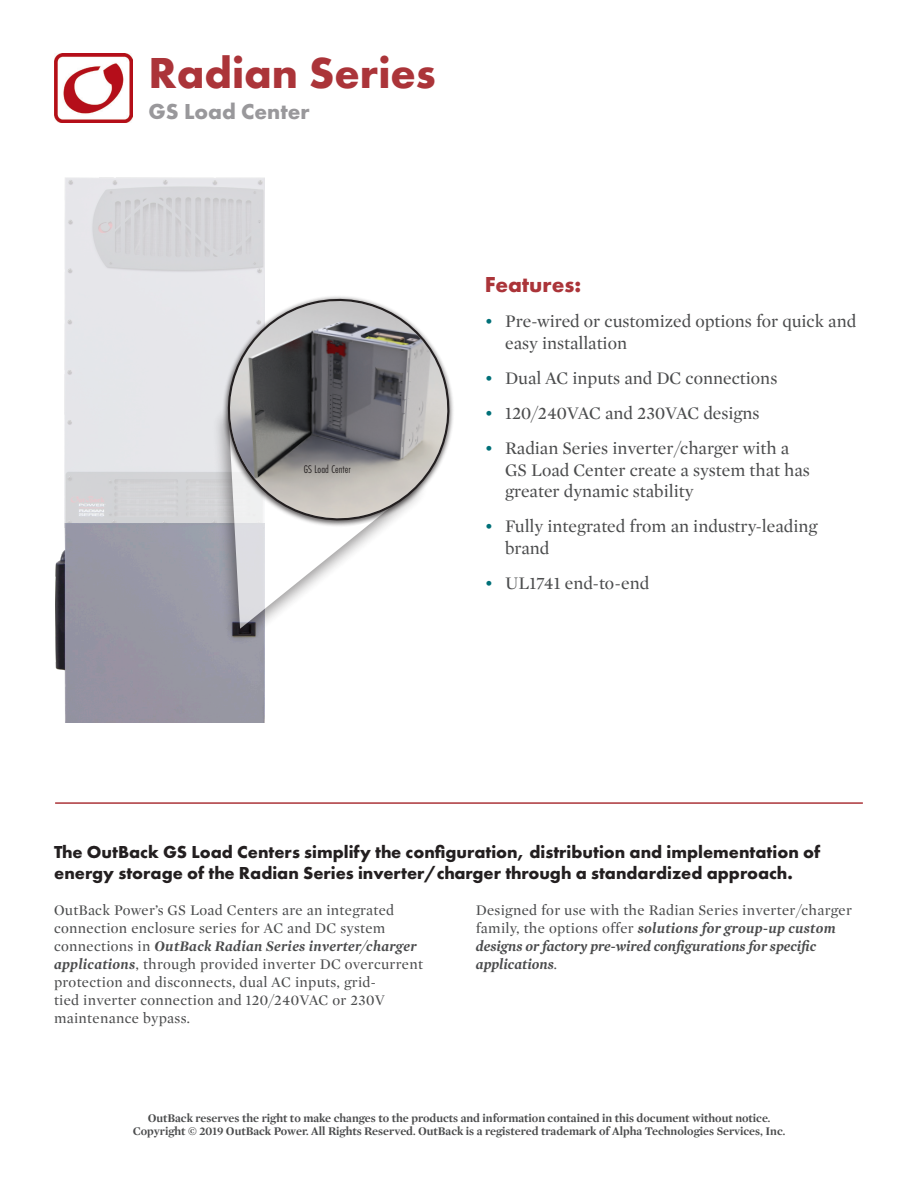
<style>
.page{position:relative;width:918px;height:1188px;background:#fff}
.page>*{position:absolute;margin:0;border:0;box-sizing:border-box;transform-origin:0 0}
.product_name{font:700 45px "Futura PT";color:#ab3439}
.product_subline{font:700 22.5px "Futura PT";color:#99989b}
.features{font:700 22.5px "Futura PT";color:#ab3439}
.t1{font:18px/21.6px "Mercury Display";color:#4b4c4d}
.product_description{font:700 18px/21.6px "Futura PT";color:#231f20}
.product_desciprtion{font:15px/18px "Mercury Display";letter-spacing:.02em;color:#4b4c4d}
.product_desciprtion-2{font:italic 700 15px/18px "Mercury Display";color:#4b4c4d}
.t2{font:700 12px/12.8px "Mercury Display";color:#4b4c4d;text-align:center}
.image_description{font:11.55px "Futura PT Cond";color:#231f20}
.s1{color:#007078}
.s2{font-weight:700;font-style:italic}
.s3{font-weight:400;font-style:normal}
</style>
<div class="page">
<hr style="left:55px;top:802px;width:808px;height:2px;background:#ab3439">
<img style="left:64px;top:178px;width:201px;height:346px">
<img style="left:55px;top:524px;width:210px;height:198px">
<svg style="left:108px;top:349px;width:157px;height:333px"></svg>
<svg style="left:229px;top:551px;width:126px;height:78px"></svg>
<svg style="left:198px;top:269px;width:183px;height:282px"></svg>
<svg style="left:218px;top:289px;width:235px;height:241px"></svg>
<img style="left:54px;top:54px;width:79px;height:68px">
<p class="product_name" style="left:148px;top:44px;width:289px">Radian Series</p>
<p class="product_subline" style="left:148px;top:97px;width:163px">GS Load Center</p>
<p class="image_description" style="left:304px;top:462px;width:48px">GS Load Center</p>
<p class="features" style="left:485px;top:270px;width:98px">Features:</p>
<p class="t1" style="left:505px;top:310px;width:353px;text-indent:-20px"><span class="s1">•</span> Pre-wired or customized options for quick and easy installation</p>
<p class="t1" style="left:485px;top:366px;width:294px"><span class="s1">•</span> Dual AC inputs and DC connections</p>
<p class="t1" style="left:485px;top:401px;width:276px"><span class="s1">•</span> 120/240VAC and 230VAC designs</p>
<p class="t1" style="left:505px;top:437px;width:306px;text-indent:-20px"><span class="s1">•</span> Radian Series inverter/charger with a<br>GS Load Center create a system that has greater dynamic stability</p>
<p class="t1" style="left:505px;top:515px;width:314px;text-indent:-20px"><span class="s1">•</span> Fully integrated from an industry-leading brand</p>
<p class="t1" style="left:485px;top:572px;width:166px"><span class="s1">•</span> UL1741 end-to-end</p>
<p class="product_description" style="left:54px;top:840px;width:768px">The OutBack GS Load Centers simplify the configuration, distribution and implementation of energy storage of the Radian Series inverter/charger through a standardized approach.</p>
<p class="product_desciprtion" style="left:54px;top:900px;width:370px">OutBack Power’s GS Load Centers are an integrated connection enclosure series for AC and DC system connections in <span class="s2">OutBack Radian Series inverter/charger applications</span>, through provided inverter DC overcurrent protection and disconnects, dual AC inputs, grid-<br>tied inverter connection and 120/240VAC or 230V maintenance bypass.</p>
<p class="product_desciprtion-2" style="left:476px;top:900px;width:378px"><span class="s3">Designed for use with the Radian Series inverter/charger family, the options offer</span> solutions for group-up custom designs or factory pre-wired configurations for specific applications<span class="s3">.</span></p>
<p class="t2" style="left:133px;top:1111px;width:654px">OutBack reserves the right to make changes to the products and information contained in this document without notice.<br>Copyright © 2019 OutBack Power. All Rights Reserved. OutBack is a registered trademark of Alpha Technologies Services, Inc.</p>
</div>
